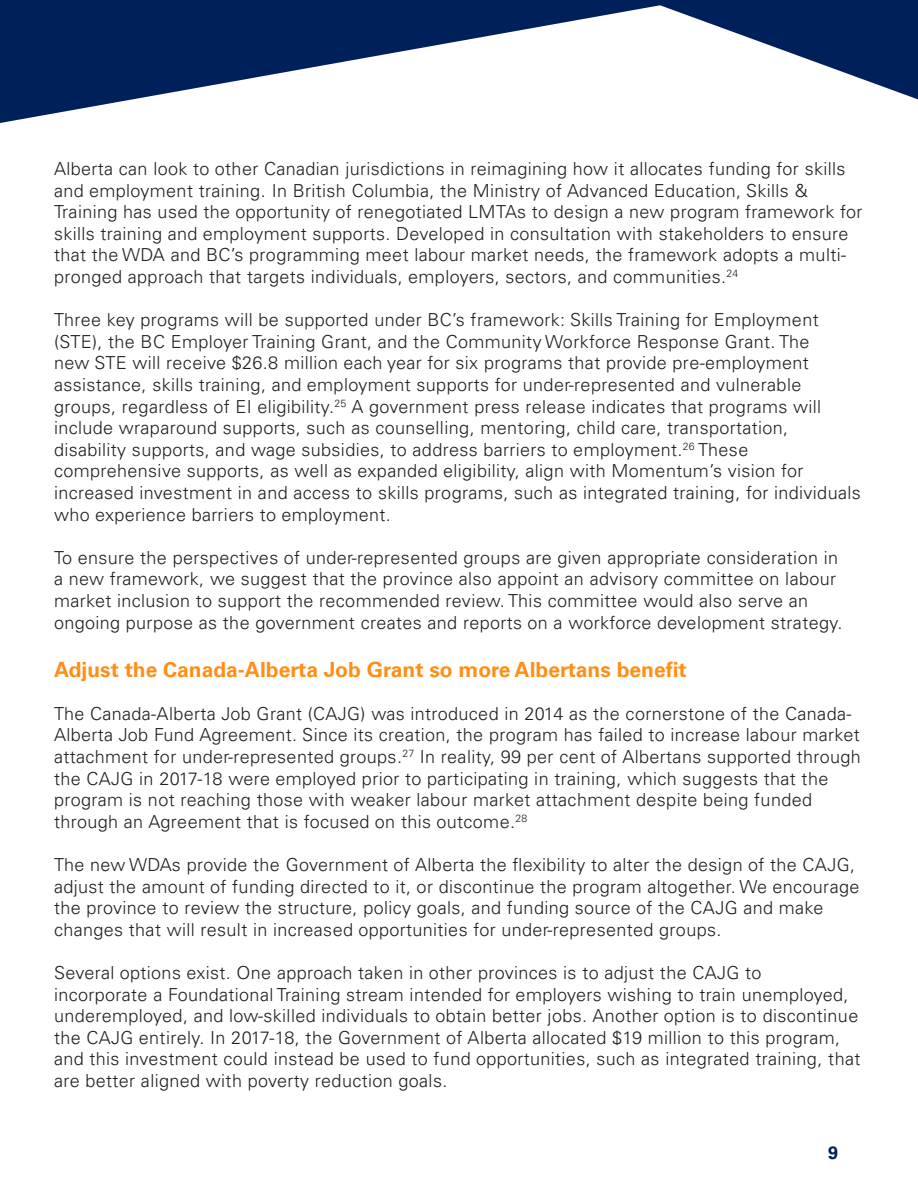
<style>
.page{position:relative;width:918px;height:1188px;background:#fff}
.page>*{position:absolute;margin:0;border:0;box-sizing:border-box;transform-origin:0 0}
.Heading_1{font:700 21px "Univers LT Pro 65";color:#ff8e16}
.t1{font:300 18px/21.6px "Univers LT Pro 45";letter-spacing:.02em;color:#231f20}
.t2{font:700 18px "Univers LT Pro 65";color:#00205b}
</style>
<div class="page">
<svg style="left:0;top:0;width:918px;height:123px"></svg>
<p class="t1" style="left:54px;top:157px;width:810px">Alberta can look to other Canadian jurisdictions in reimagining how it allocates funding for skills and employment training. In British Columbia, the Ministry of Advanced Education, Skills &amp; Training has used the opportunity of renegotiated LMTAs to design a new program framework for skills training and employment supports. Developed in consultation with stakeholders to ensure that the WDA and BC’s programming meet labour market needs, the framework adopts a multi&shy;pronged approach that targets individuals, employers, sectors, and communities.<sup>24</sup></p>
<p class="t1" style="left:54px;top:309px;width:808px">Three key programs will be supported under BC’s framework: Skills Training for Employment (STE), the BC Employer Training Grant, and the Community Workforce Response Grant. The<br>new STE will receive $26.8 million each year for six programs that provide pre-employment assistance, skills training, and employment supports for under-represented and vulnerable groups, regardless of EI eligibility.<sup>25</sup> A government press release indicates that programs will include wraparound supports, such as counselling, mentoring, child care, transportation, disability supports, and wage subsidies, to address barriers to employment.<sup>26</sup> These comprehensive supports, as well as expanded eligibility, align with Momentum’s vision for increased investment in and access to skills programs, such as integrated training, for individuals who experience barriers to employment.</p>
<p class="t1" style="left:54px;top:546px;width:790px">To ensure the perspectives of under-represented groups are given appropriate consideration in a new framework, we suggest that the province also appoint an advisory committee on labour market inclusion to support the recommended review. This committee would also serve an ongoing purpose as the government creates and reports on a workforce development strategy.</p>
<p class="Heading_1" style="left:54px;top:655px;width:634px">Adjust the Canada-Alberta Job Grant so more Albertans benefit</p>
<p class="t1" style="left:54px;top:702px;width:808px">The Canada-Alberta Job Grant (CAJG) was introduced in 2014 as the cornerstone of the Canada-Alberta Job Fund Agreement. Since its creation, the program has failed to increase labour market attachment for under-represented groups.<sup>27</sup> In reality, 99 per cent of Albertans supported through the CAJG in 2017-18 were employed prior to participating in training, which suggests that the program is not reaching those with weaker labour market attachment despite being funded through an Agreement that is focused on this outcome.<sup>28</sup></p>
<p class="t1" style="left:54px;top:853px;width:807px">The new WDAs provide the Government of Alberta the flexibility to alter the design of the CAJG, adjust the amount of funding directed to it, or discontinue the program altogether. We encourage the province to review the structure, policy goals, and funding source of the CAJG and make changes that will result in increased opportunities for under-represented groups.</p>
<p class="t1" style="left:54px;top:961px;width:808px">Several options exist. One approach taken in other provinces is to adjust the CAJG to<br>incorporate a Foundational Training stream intended for employers wishing to train unemployed, underemployed, and low-skilled individuals to obtain better jobs. Another option is to discontinue the CAJG entirely. In 2017-18, the Government of Alberta allocated $19 million to this program, and this investment could instead be used to fund opportunities, such as integrated training, that are better aligned with poverty reduction goals.</p>
<p class="t2" style="left:828px;top:1140px;width:12px">9</p>
</div>
